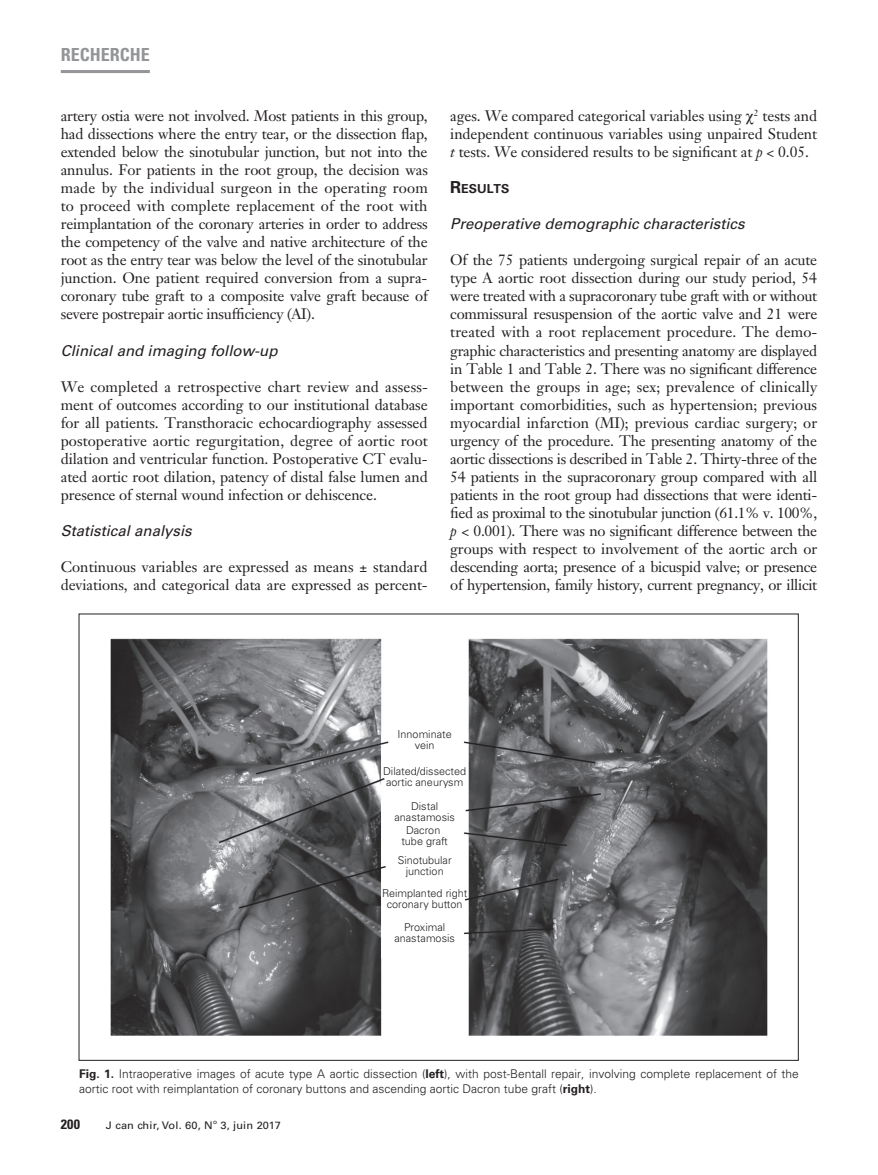
<style>
.page{position:relative;width:878px;height:1175px;background:#fff}
.page>*{position:absolute;margin:0;border:0;box-sizing:border-box;transform-origin:0 0}
.t1{font:700 condensed 18px "Univers LT Std";color:#939598}
.t2{font:15px/18px "Janson Text LT Std";letter-spacing:-.01em;color:#231f20;text-align:justify}
.t3{font:italic 15px "Univers LT Std";color:#231f20}
.t4{font:700 condensed 13.5px "Univers LT Std";color:#231f20;scale:1.05 1}
.t5{font:700 12.3px "Univers LT Std";color:#231f20}
.t6{font:300 12px/14.2px "Univers LT Std";color:#231f20}
.t7{font:300 10.8px/10.8px "Univers LT Std";color:#231f20;text-align:center}
.t8{font:10.5px "Univers LT Std";letter-spacing:.015em;color:#231f20;scale:1.05 1}
.t9{font:6.3px "Univers LT Std";color:#231f20;scale:1.05 1}
.s1{font-style:italic}
.s2{font-size:16.5px}
.s3{font-weight:700}
</style>
<div class="page">
<hr style="left:61px;top:70px;width:89px;height:3px;background:#939598">
<img style="left:110px;top:638px;width:658px;height:398px">
<p class="t1" style="left:61px;top:44px;width:91px">RECHERCHE</p>
<p class="t2" style="left:61px;top:107px;width:368px;text-align:left">artery ostia were not involved. Most patients in this group, had dissections where the entry tear, or the dissection flap, extended below the sinotubular junction, but not into the annulus. For patients in the root group, the decision was made by the individual surgeon in the operating room to proceed with complete replacement of the root with reimplantation of the coronary arteries in order to address the competency of the valve and native architecture of the root as the entry tear was below the level of the sinotubular junction. One patient required conversion from a supra&shy;coronary tube graft to a composite valve graft because of severe postrepair aortic insufficiency (AI).</p>
<p class="t3" style="left:61px;top:341px;width:218px">Clinical and imaging follow-up</p>
<p class="t2" style="left:61px;top:377px;width:368px">We completed a retrospective chart review and assess&shy;ment of outcomes according to our institutional database for all patients. Transthoracic echocardiography assessed postoperative aortic regurgitation, degree of aortic root dilation and ventricular function. Postoperative CT evalu&shy;ated aortic root dilation, patency of distal false lumen and presence of sternal wound infection or dehiscence.</p>
<p class="t3" style="left:61px;top:521px;width:132px">Statistical analysis</p>
<p class="t2" style="left:61px;top:557px;width:368px">Continuous variables are expressed as means ± standard deviations, and categorical data are expressed as percent-</p>
<p class="t2" style="left:450px;top:107px;width:368px">ages. We compared categorical variables using <sup>2</sup> tests and independent continuous variables using unpaired Student <span class="s1">t</span> tests. We considered results to be significant at <span class="s1">p</span> &lt; 0.05.</p>
<p class="t5" style="left:450px;top:182px;width:61px"><span class="s2">R</span>ESULTS</p>
<p class="t3" style="left:450px;top:215px;width:296px">Preoperative demographic characteristics</p>
<p class="t2" style="left:450px;top:251px;width:368px">Of the 75 patients undergoing surgical repair of an acute type A aortic root dissection during our study period, 54 were treated with a supracoronary tube graft with or without commissural resuspension of the aortic valve and 21 were treated with a root replacement procedure. The demo&shy;graphic characteristics and presenting anatomy are displayed in Table 1 and Table 2. There was no significant difference between the groups in age; sex; prevalence of clinically important comorbidities, such as hypertension; previous myocardial infarction (MI); previous cardiac surgery; or urgency of the procedure. The presenting anatomy of the aortic dissections is described in Table 2. Thirty-three of the 54 patients in the supracoronary group compared with all patients in the root group had dissections that were identi&shy;fied as proximal to the sinotubular junction (61.1% v. 100%, <span class="s1">p</span> &lt; 0.001). There was no significant difference between the groups with respect to involvement of the aortic arch or descending aorta; presence of a bicuspid valve; or presence of hypertension, family history, current pregnancy, or illicit</p>
<p class="t7" style="left:397px;top:728px;width:56px">Innominate vein</p>
<p class="t7" style="left:383px;top:766px;width:85px;text-align:left">Dilated/dissected aortic aneurysm</p>
<p class="t7" style="left:394px;top:800px;width:62px">Distal anastamosis</p>
<p class="t7" style="left:401px;top:824px;width:48px">Dacron tube graft</p>
<p class="t7" style="left:397px;top:855px;width:55px">Sinotubular junction</p>
<p class="t7" style="left:382px;top:887px;width:87px">Reimplanted right coronary button</p>
<p class="t7" style="left:394px;top:921px;width:62px">Proximal anastamosis</p>
<p class="t6" style="left:79px;top:1067px;width:721px"><span class="s3">Fig. 1.</span> Intraoperative images of acute type A aortic dissection (<span class="s3">left</span>), with post-Bentall repair, involving complete replacement of the aortic root with reimplantation of coronary buttons and ascending aortic Dacron tube graft (<span class="s3">right</span>).</p>
<p class="t4" style="left:61px;top:1116px;width:20px">200</p>
<p class="t8" style="left:106px;top:1119px;width:103px">J can chir, Vol. 60, N</p>
<p class="t9" style="left:213px;top:1117px;width:5px">o</p>
<p class="t8" style="left:220px;top:1119px;width:59px">3, juin 2017</p>
</div>
